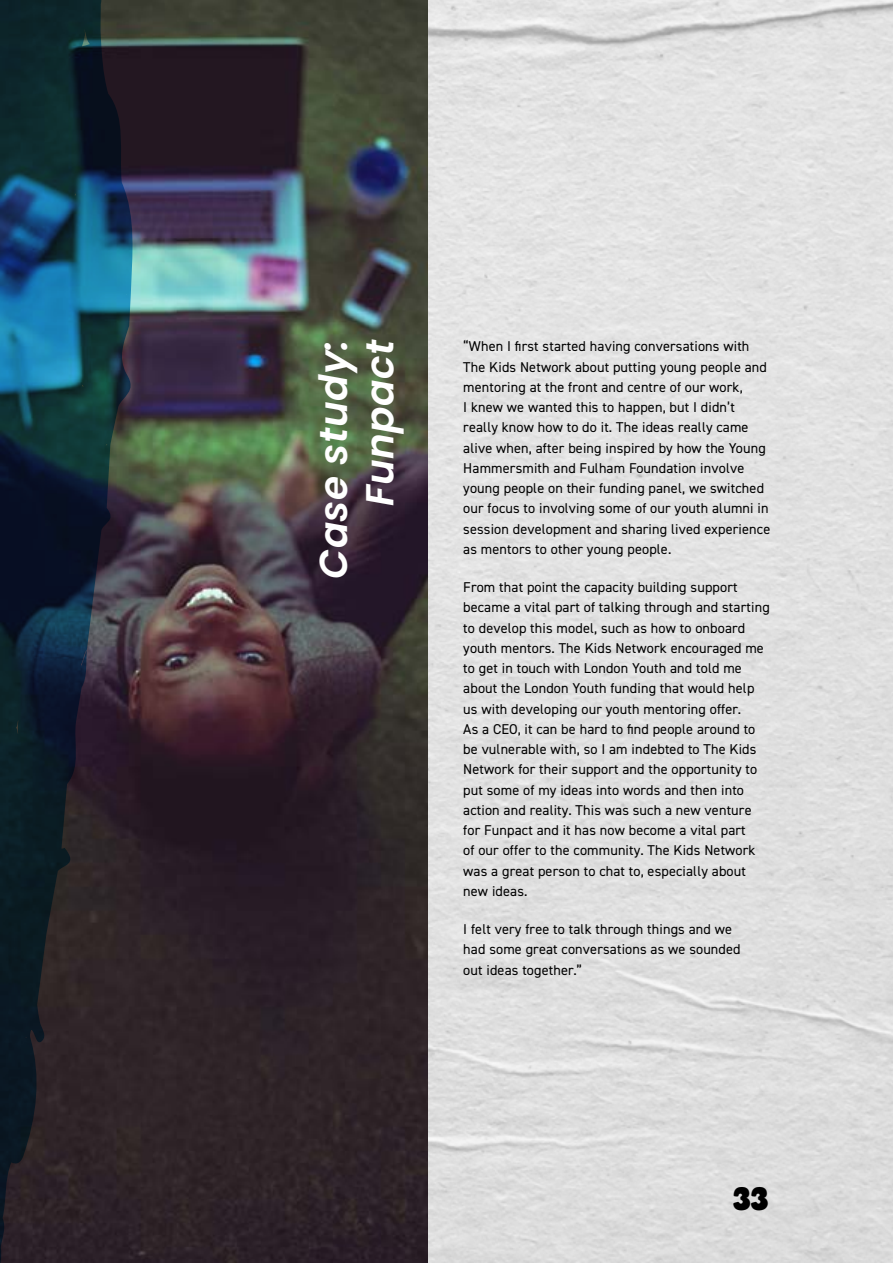
<style>
.page{position:relative;width:893px;height:1263px;background:#fff}
.page>*{position:absolute;margin:0;border:0;box-sizing:border-box;transform-origin:0 0}
.t1{font:italic 600 39px/46.5px "Poppins";letter-spacing:.01em;color:#fff;text-align:right}
.t2{font:30px "Bolden Van";color:#000}
.t3{font:14.25px/20.2px "DIN2014";letter-spacing:.01em;color:#000}
</style>
<div class="page">
<img style="left:427px;top:0;width:466px;height:1263px">
<img style="left:138px;top:0;width:289px;height:1263px">
<svg style="left:0;top:0;width:138px;height:1263px;background:#1d2d3b"></svg>
<h1 class="t1" style="left:310px;top:579px;width:241px;rotate:-90deg">Case study:<br>Funpact</h1>
<p class="t3" style="left:463px;top:336px;width:308px">“When I first started having conversations with The Kids Network about putting young people and mentoring at the front and centre of our work,<br>I knew we wanted this to happen, but I didn’t really know how to do it. The ideas really came alive when, after being inspired by how the Young Hammersmith and Fulham Foundation involve young people on their funding panel, we switched our focus to involving some of our youth alumni in session development and sharing lived experience as mentors to other young people.</p>
<p class="t3" style="left:463px;top:577px;width:308px">From that point the capacity building support became a vital part of talking through and starting to develop this model, such as how to onboard youth mentors. The Kids Network encouraged me to get in touch with London Youth and told me about the London Youth funding that would help us with developing our youth mentoring offer.<br>As a CEO, it can be hard to find people around to be vulnerable with, so I am indebted to The Kids Network for their support and the opportunity to put some of my ideas into words and then into action and reality. This was such a new venture for Funpact and it has now become a vital part<br>of our offer to the community. The Kids Network was a great person to chat to, especially about new ideas.</p>
<p class="t3" style="left:463px;top:919px;width:279px">I felt very free to talk through things and we had some great conversations as we sounded out ideas together.”</p>
<h2 class="t2" style="left:733px;top:1179px;width:37px">33</h2>
</div>
